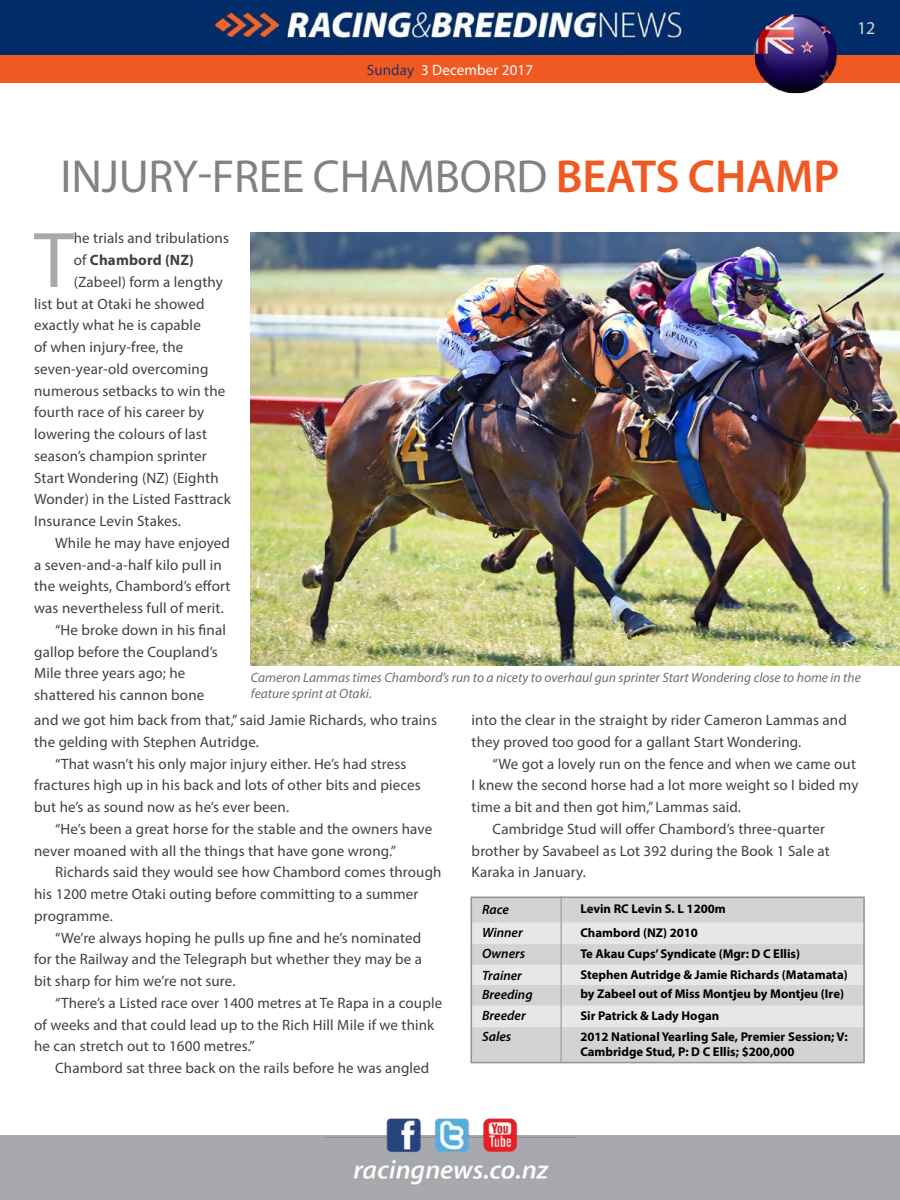
<style>
.page{position:relative;width:900px;height:1200px;background:#fff}
.page>*{position:absolute;margin:0;border:0;box-sizing:border-box;transform-origin:0 0}
.t1{font:79.5px "Myriad Pro";color:#a7a9ac}
.t2{font:46.5px "Myriad Pro";letter-spacing:-.005em;color:#808285}
.t3{font:18px "Myriad Pro";color:#d1d4d4}
.t4{font:15px/21.8px "Myriad Pro";letter-spacing:.01em;color:#414042}
.t5{font:15px "Myriad Pro";letter-spacing:.01em;color:#fff}
.t6{font:700 15px "Myriad Pro";letter-spacing:.01em;color:#414042}
.t7{font:italic 13.5px/16.2px "Myriad Pro";color:#6d6e71}
.t8{font:italic 600 13.5px "Myriad Pro";color:#000}
.t9{font:700 12.75px/15.3px "Myriad Pro";color:#000}
.s1{color:#203267}
.s2{font-weight:600;color:#f15922}
.s3{font-weight:400}
</style>
<div class="page">
<div style="left:0;top:1136px;width:900px;height:64px;background:#a7a9ac"></div>
<img style="left:325px;top:1118px;width:250px;height:67px">
<img style="left:0;top:0;width:900px;height:56px">
<div style="left:0;top:56px;width:900px;height:27px;background:#f15922"></div>
<img style="left:251px;top:232px;width:649px;height:434px">
<div style="left:474px;top:900px;width:388px;height:160px;background:#d1d3d4"></div>
<svg style="left:474px;top:923px;width:388px;height:104px;background:#dddfe0"></svg>
<hr style="left:560px;top:897px;width:2px;height:26px;background:#a7a9ac">
<hr style="left:560px;top:923px;width:2px;height:21px;background:#a7a9ac">
<hr style="left:560px;top:944px;width:2px;height:21px;background:#a7a9ac">
<hr style="left:560px;top:965px;width:2px;height:20px;background:#a7a9ac">
<hr style="left:560px;top:985px;width:2px;height:21px;background:#a7a9ac">
<hr style="left:560px;top:1006px;width:2px;height:21px;background:#a7a9ac">
<hr style="left:560px;top:1027px;width:2px;height:36px;background:#a7a9ac">
<div style="left:471px;top:897px;width:394px;height:166px;border:2px solid #939598"></div>
<img style="left:752px;top:12px;width:88px;height:82px">
<p class="t5" style="left:367px;top:61px;width:168px"><span class="s1">Sunday</span> 3 December 2017</p>
<p class="t3" style="left:857px;top:17px;width:20px">12</p>
<h2 class="t2" style="left:60px;top:148px;width:781px">INJURY-FREE CHAMBORD <span class="s2">BEATS CHAMP</span></h2>
<h1 class="t1" style="left:34px;top:211px;width:41px">T</h1>
<p class="t4" style="left:74px;top:227px;width:157px">he trials and tribulations</p>
<p class="t6" style="left:74px;top:250px;width:122px"><span class="s3">of</span> Chambord (NZ)</p>
<p class="t4" style="left:74px;top:271px;width:151px">(Zabeel) form a lengthy</p>
<p class="t4" style="left:34px;top:293px;width:172px">list but at Otaki he showed</p>
<p class="t4" style="left:34px;top:314px;width:168px">exactly what he is capable</p>
<p class="t4" style="left:34px;top:336px;width:151px">of when injury-free, the</p>
<p class="t4" style="left:34px;top:358px;width:176px">seven-year-old overcoming</p>
<p class="t4" style="left:34px;top:380px;width:193px">numerous setbacks to win the</p>
<p class="t4" style="left:34px;top:401px;width:171px">fourth race of his career by</p>
<p class="t4" style="left:34px;top:423px;width:174px">lowering the colours of last</p>
<p class="t4" style="left:34px;top:445px;width:174px">season’s champion sprinter</p>
<p class="t4" style="left:34px;top:467px;width:186px">Start Wondering (NZ) (Eighth</p>
<p class="t4" style="left:34px;top:488px;width:198px">Wonder) in the Listed Fasttrack</p>
<p class="t4" style="left:34px;top:510px;width:148px">Insurance Levin Stakes.</p>
<p class="t4" style="left:55px;top:532px;width:176px">While he may have enjoyed</p>
<p class="t4" style="left:34px;top:554px;width:189px">a seven-and-a-half kilo pull in</p>
<p class="t4" style="left:34px;top:575px;width:198px">the weights, Chambord’s effort</p>
<p class="t4" style="left:34px;top:597px;width:191px">was nevertheless full of merit.</p>
<p class="t4" style="left:55px;top:619px;width:172px">“He broke down in his final</p>
<p class="t4" style="left:34px;top:641px;width:185px">gallop before the Coupland’s</p>
<p class="t4" style="left:34px;top:662px;width:153px">Mile three years ago; he</p>
<p class="t4" style="left:34px;top:684px;width:172px">shattered his cannon bone</p>
<p class="t7" style="left:251px;top:669px;width:611px">Cameron Lammas times Chambord’s run to a nicety to overhaul gun sprinter Start Wondering close to home in the feature sprint at Otaki.</p>
<p class="t4" style="left:34px;top:709px;width:404px">and we got him back from that,” said Jamie Richards, who trains</p>
<p class="t4" style="left:34px;top:731px;width:226px">the gelding with Stephen Autridge.</p>
<p class="t4" style="left:55px;top:752px;width:353px">“That wasn’t his only major injury either. He’s had stress</p>
<p class="t4" style="left:34px;top:774px;width:388px">fractures high up in his back and lots of other bits and pieces</p>
<p class="t4" style="left:34px;top:796px;width:256px">but he’s as sound now as he’s ever been.</p>
<p class="t4" style="left:55px;top:818px;width:379px">“He’s been a great horse for the stable and the owners have</p>
<p class="t4" style="left:34px;top:839px;width:363px">never moaned with all the things that have gone wrong.”</p>
<p class="t4" style="left:55px;top:861px;width:388px">Richards said they would see how Chambord comes through</p>
<p class="t4" style="left:34px;top:883px;width:386px">his 1200 metre Otaki outing before committing to a summer</p>
<p class="t4" style="left:34px;top:905px;width:80px">programme.</p>
<p class="t4" style="left:55px;top:926px;width:368px">“We’re always hoping he pulls up fine and he’s nominated</p>
<p class="t4" style="left:34px;top:948px;width:390px">for the Railway and the Telegraph but whether they may be a</p>
<p class="t4" style="left:34px;top:970px;width:203px">bit sharp for him we’re not sure.</p>
<p class="t4" style="left:55px;top:992px;width:389px">“There’s a Listed race over 1400 metres at Te Rapa in a couple</p>
<p class="t4" style="left:34px;top:1013px;width:402px">of weeks and that could lead up to the Rich Hill Mile if we think</p>
<p class="t4" style="left:34px;top:1035px;width:222px">he can stretch out to 1600 metres.”</p>
<p class="t4" style="left:55px;top:1057px;width:376px">Chambord sat three back on the rails before he was angled</p>
<p class="t4" style="left:472px;top:709px;width:377px">into the clear in the straight by rider Cameron Lammas and they proved too good for a gallant Start Wondering.</p>
<p class="t4" style="left:493px;top:752px;width:365px">“We got a lovely run on the fence and when we came out</p>
<p class="t4" style="left:472px;top:774px;width:388px">I knew the second horse had a lot more weight so I bided my</p>
<p class="t4" style="left:472px;top:796px;width:271px">time a bit and then got him,” Lammas said.</p>
<p class="t4" style="left:493px;top:818px;width:334px">Cambridge Stud will offer Chambord’s three-quarter</p>
<p class="t4" style="left:472px;top:839px;width:360px">brother by Savabeel as Lot 392 during the Book 1 Sale at</p>
<p class="t4" style="left:472px;top:861px;width:116px">Karaka in January.</p>
<p class="t8" style="left:482px;top:900px;width:28px">Race</p>
<p class="t9" style="left:580px;top:901px;width:147px">Levin RC Levin S. L 1200m</p>
<p class="t8" style="left:482px;top:924px;width:42px">Winner</p>
<p class="t9" style="left:580px;top:924px;width:119px">Chambord (NZ) 2010</p>
<p class="t8" style="left:482px;top:945px;width:45px">Owners</p>
<p class="t9" style="left:580px;top:946px;width:221px">Te Akau Cups’ Syndicate (Mgr: D C Ellis)</p>
<p class="t8" style="left:482px;top:967px;width:41px">Trainer</p>
<p class="t9" style="left:580px;top:967px;width:269px">Stephen Autridge &amp; Jamie Richards (Matamata)</p>
<p class="t8" style="left:482px;top:986px;width:52px">Breeding</p>
<p class="t9" style="left:580px;top:986px;width:265px">by Zabeel out of Miss Montjeu by Montjeu (Ire)</p>
<p class="t8" style="left:482px;top:1007px;width:45px">Breeder</p>
<p class="t9" style="left:580px;top:1007px;width:141px">Sir Patrick &amp; Lady Hogan</p>
<p class="t8" style="left:482px;top:1028px;width:31px">Sales</p>
<p class="t9" style="left:580px;top:1028px;width:269px">2012 National Yearling Sale, Premier Session; V:<br>Cambridge Stud, P: D C Ellis; $200,000</p>
</div>
